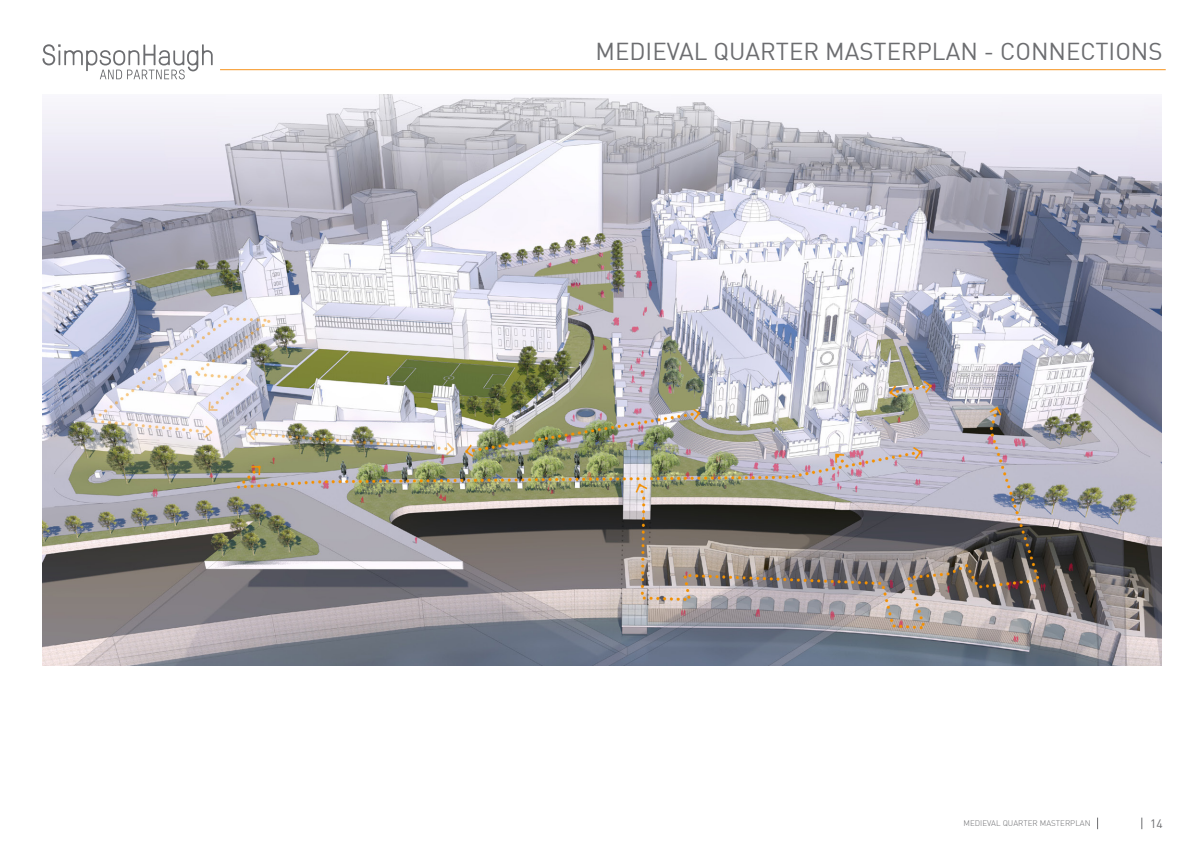
<style>
.page{position:relative;width:1191px;height:842px;background:#fff}
.page>*{position:absolute;margin:0;border:0;box-sizing:border-box;transform-origin:0 0}
.t1{font:24px "DIN";color:#6c6d70}
.t2{font:12px "DIN";color:#6c6d70}
.t3{font:300 8px "DIN";color:#6c6d70}
</style>
<div class="page">
<hr style="left:220px;top:69px;width:945px;height:1px;background:#f7931d">
<svg style="left:43px;top:44px;width:170px;height:35px"></svg>
<img style="left:43px;top:95px;width:1118px;height:570px">
<p class="t1" style="left:595px;top:36px;width:568px">MEDIEVAL QUARTER MASTERPLAN - CONNECTIONS</p>
<p class="t3" style="left:963px;top:818px;width:129px">MEDIEVAL QUARTER MASTERPLAN</p>
<p class="t2" style="left:1150px;top:816px;width:14px">14</p>
</div>
